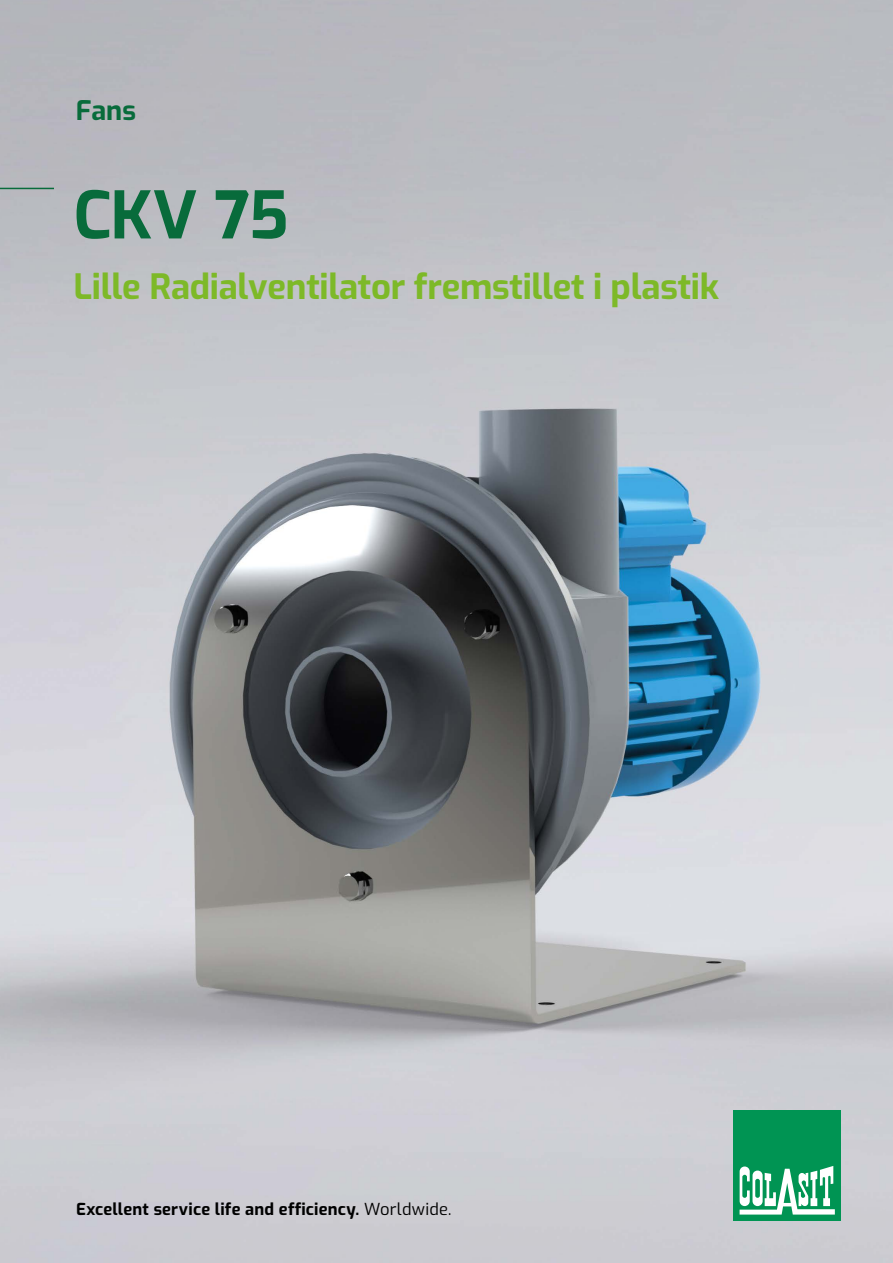
<style>
.page{position:relative;width:893px;height:1263px;background:#fff}
.page>*{position:absolute;margin:0;border:0;box-sizing:border-box;transform-origin:0 0}
.t1{font:700 65.1px "Exo";color:#086b3b}
.t2{font:700 34.8px "Exo";letter-spacing:-.01em;color:#7db928}
.t3{font:700 27px "Exo";color:#086b3b}
.t4{font:700 16.5px "Exo";letter-spacing:.015em;color:#000}
.s1{font-weight:400}
</style>
<div class="page">
<img style="left:0;top:0;width:893px;height:1263px">
<hr style="left:0;top:188px;width:54px;height:1px;background:#086b3b">
<div style="left:733px;top:1110px;width:108px;height:111px;background:#009453"></div>
<svg style="left:740px;top:1166px;width:95px;height:48px"></svg>
<h3 class="t3" style="left:76px;top:89px;width:62px">Fans</h3>
<h1 class="t1" style="left:74px;top:165px;width:216px">CKV 75</h1>
<h2 class="t2" style="left:74px;top:260px;width:647px">Lille Radialventilator fremstillet i plastik</h2>
<p class="t4" style="left:76px;top:1197px;width:377px">Excellent service life and efficiency. <span class="s1">Worldwide.</span></p>
</div>
